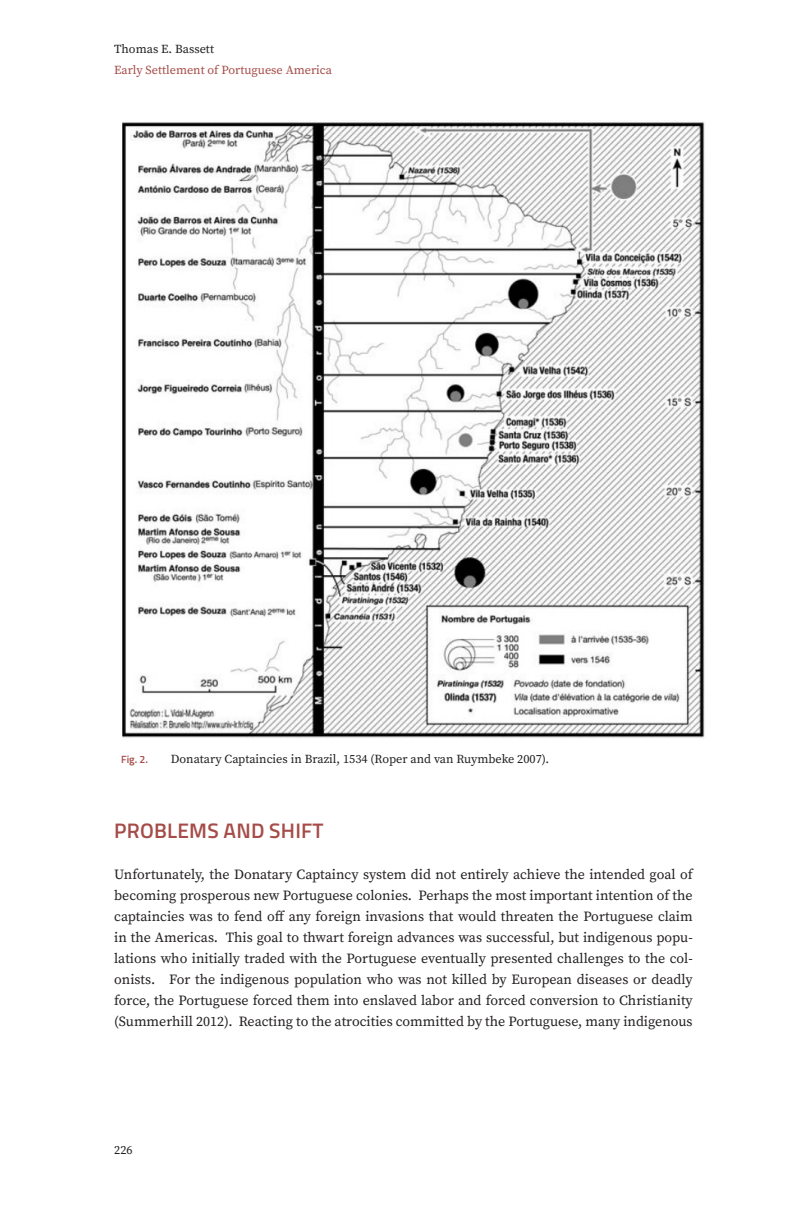
<style>
.page{position:relative;width:797px;height:1206px;background:#fff}
.page>*{position:absolute;margin:0;border:0;box-sizing:border-box;transform-origin:0 0}
.Heading_1{font:600 21px "Titillium Web";letter-spacing:.01em;color:#a54c48}
.Body_normal{font:14px/21px "Source Serif Pro";color:#231f20;text-align:justify}
.t1{font:12.25px "Source Serif Pro";color:#231f20}
.t2{font:12.25px "Source Serif Pro";color:#a54c48}
.t3{font:600 10.5px "Titillium Web";color:#a54c48}
</style>
<div class="page">
<img style="left:122px;top:122px;width:583px;height:616px">
<p class="t1" style="left:114px;top:41px;width:101px">Thomas E. Bassett</p>
<p class="t2" style="left:114px;top:62px;width:219px">Early Settlement of Portuguese America</p>
<p class="t3" style="left:121px;top:751px;width:28px">Fig. 2.</p>
<p class="t1" style="left:171px;top:750px;width:379px">Donatary Captaincies in Brazil, 1534 (Roper and van Ruymbeke 2007).</p>
<p class="Heading_1" style="left:114px;top:814px;width:211px">PROBLEMS AND SHIFT</p>
<p class="Body_normal" style="left:114px;top:863px;width:579px">Unfortunately, the Donatary Captaincy system did not entirely achieve the intended goal of becoming prosperous new Portuguese colonies. Perhaps the most important intention of the captaincies was to fend off any foreign invasions that would threaten the Portuguese claim in the Americas. This goal to thwart foreign advances was successful, but indigenous popu&shy;lations who initially traded with the Portuguese eventually presented challenges to the col&shy;onists. For the indigenous population who was not killed by European diseases or deadly force, the Portuguese forced them into enslaved labor and forced conversion to Christianity (Summerhill 2012). Reacting to the atrocities committed by the Portuguese, many indigenous</p>
<p class="t1" style="left:114px;top:1141px;width:20px">226</p>
</div>
